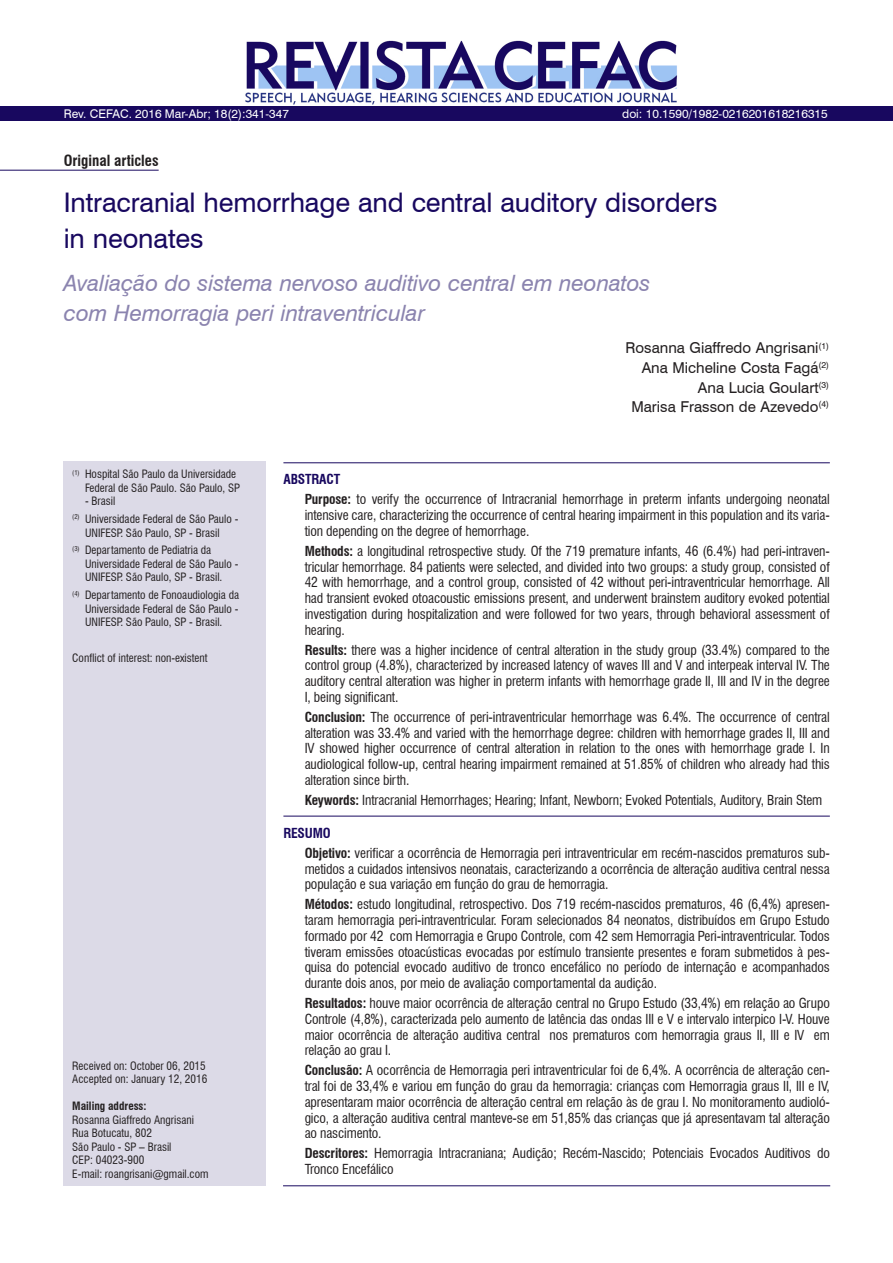
<style>
.page{position:relative;width:893px;height:1263px;background:#fff}
.page>*{position:absolute;margin:0;border:0;box-sizing:border-box;transform-origin:0 0}
.Titulo{font:27px/36px "Swiss 721 BT";letter-spacing:-.005em;color:#18085f}
.Titulo_ingles{font:italic 22.5px/30px "Swiss 721 BT";letter-spacing:-.005em;color:#8b84af}
.Autor{font:15px "Swiss 721 BT";color:#231f20}
.Tipo_de_artigo{font:700 condensed 15px "Swiss 721 BT";color:#231f20}
.Resumo{font:condensed 13.5px/15.8px "Swiss 721 BT";letter-spacing:-.01em;color:#231f20;text-align:justify}
.Resumo_título{font:700 condensed 13.5px "Swiss 721 BT";letter-spacing:-.01em;color:#18085f}
.Legenda_bibliográfi{font:12px "Swiss 721 BT";color:#fff}
.DOi_-_variável_1{font:12px "Swiss 721 BT";color:#fff}
.Notas{font:condensed 11.25px/13.5px "Swiss 721 BT";color:#231f20}
.Endereço_correspond{font:condensed 11.25px "Swiss 721 BT";color:#231f20}
.Endereço_correspond-2{font:700 condensed 11.25px "Swiss 721 BT";color:#231f20}
.s1{font-weight:700}
</style>
<div class="page">
<div style="left:64px;top:461px;width:202px;height:725px;background:#dcdae7"></div>
<hr style="left:283px;top:462px;width:547px;height:1px;background:#18085f">
<hr style="left:283px;top:816px;width:547px;height:1px;background:#18085f">
<hr style="left:283px;top:1185px;width:547px;height:1px;background:#18085f">
<hr style="left:0;top:170px;width:159px;height:1px;background:#18085f">
<img style="left:245px;top:40px;width:432px;height:65px">
<div style="left:0;top:106px;width:893px;height:15px;background:#18085f"></div>
<p class="Legenda_bibliográfi" style="left:64px;top:106px;width:227px">Rev. CEFAC. 2016 Mar-Abr; 18(2):341-347</p>
<p class="DOi_-_variável_1" style="left:622px;top:106px;width:207px">doi: 10.1590/1982-0216201618216315</p>
<p class="Tipo_de_artigo" style="left:64px;top:152px;width:96px">Original articles</p>
<p class="Titulo" style="left:64px;top:184px;width:655px">Intracranial hemorrhage and central auditory disorders in neonates</p>
<p class="Titulo_ingles" style="left:64px;top:268px;width:588px">Avaliação do sistema nervoso auditivo central em neonatos com Hemorragia peri intraventricular</p>
<p class="Autor" style="left:626px;top:338px;width:205px">Rosanna Giaffredo Angrisani<sup>(1)</sup></p>
<p class="Autor" style="left:642px;top:357px;width:189px">Ana Micheline Costa Fagá<sup>(2)</sup></p>
<p class="Autor" style="left:698px;top:377px;width:133px">Ana Lucia Goulart<sup>(3)</sup></p>
<p class="Autor" style="left:631px;top:396px;width:199px">Marisa Frasson de Azevedo<sup>(4)</sup></p>
<p class="Notas" style="left:85px;top:468px;width:157px;text-indent:-13px"><sup>(1)</sup> Hospital São Paulo da Universidade<br>Federal de São Paulo. São Paulo, SP</p>
<p class="Notas" style="left:85px;top:495px;width:32px">- Brasil</p>
<p class="Notas" style="left:72px;top:512px;width:168px;text-align:center"><sup>(2)</sup> Universidade Federal de São Paulo -<br>UNIFESP. São Paulo, SP - Brasil</p>
<p class="Notas" style="left:85px;top:544px;width:155px;text-indent:-13px"><sup>(3)</sup> Departamento de Pediatria da<br>Universidade Federal de São Paulo -<br>UNIFESP. São Paulo, SP - Brasil.</p>
<p class="Notas" style="left:85px;top:588px;width:156px;text-align:justify;text-indent:-13px"><sup>(4)</sup> Departamento de Fonoaudiologia da Universidade Federal de São Paulo - UNIFESP. São Paulo, SP - Brasil.</p>
<p class="Notas" style="left:72px;top:651px;width:137px">Conflict of interest: non-existent</p>
<p class="Endereço_correspond" style="left:72px;top:1059px;width:135px">Received on: October 06, 2015</p>
<p class="Endereço_correspond" style="left:72px;top:1072px;width:137px">Accepted on: January 12, 2016</p>
<p class="Endereço_correspond-2" style="left:72px;top:1099px;width:76px">Mailing address:</p>
<p class="Endereço_correspond" style="left:72px;top:1113px;width:123px">Rosanna Giaffredo Angrisani</p>
<p class="Endereço_correspond" style="left:72px;top:1126px;width:81px">Rua Botucatu, 802</p>
<p class="Endereço_correspond" style="left:72px;top:1140px;width:101px">São Paulo - SP – Brasil</p>
<p class="Endereço_correspond" style="left:72px;top:1153px;width:73px">CEP: 04023-900</p>
<p class="Endereço_correspond" style="left:72px;top:1167px;width:138px">E-mail: roangrisani@gmail.com</p>
<p class="Resumo_título" style="left:283px;top:471px;width:58px">ABSTRACT</p>
<p class="Resumo" style="left:305px;top:492px;width:527px"><span class="s1">Purpose:</span> to verify the occurrence of Intracranial hemorrhage in preterm infants undergoing neonatal intensive care, characterizing the occurrence of central hearing impairment in this population and its varia&shy;tion depending on the degree of hemorrhage.</p>
<p class="Resumo" style="left:305px;top:543px;width:527px"><span class="s1">Methods:</span> a longitudinal retrospective study. Of the 719 premature infants, 46 (6.4%) had peri-intraven&shy;tricular hemorrhage. 84 patients were selected, and divided into two groups: a study group, consisted of 42 with hemorrhage, and a control group, consisted of 42 without peri-intraventricular hemorrhage. All had transient evoked otoacoustic emissions present, and underwent brainstem auditory evoked potential investigation during hospitalization and were followed for two years, through behavioral assessment of hearing.</p>
<p class="Resumo" style="left:305px;top:642px;width:527px"><span class="s1">Results:</span> there was a higher incidence of central alteration in the study group (33.4%) compared to the control group (4.8%), characterized by increased latency of waves III and V and interpeak interval IV. The auditory central alteration was higher in preterm infants with hemorrhage grade II, III and IV in the degree I, being significant.</p>
<p class="Resumo" style="left:305px;top:709px;width:527px"><span class="s1">Conclusion:</span> The occurrence of peri-intraventricular hemorrhage was 6.4%. The occurrence of central alteration was 33.4% and varied with the hemorrhage degree: children with hemorrhage grades II, III and IV showed higher occurrence of central alteration in relation to the ones with hemorrhage grade I. In audiological follow-up, central hearing impairment remained at 51.85% of children who already had this alteration since birth.</p>
<p class="Resumo" style="left:305px;top:792px;width:519px"><span class="s1">Keywords:</span> Intracranial Hemorrhages; Hearing; Infant, Newborn; Evoked Potentials, Auditory, Brain Stem</p>
<p class="Resumo_título" style="left:283px;top:825px;width:49px">RESUMO</p>
<p class="Resumo" style="left:305px;top:845px;width:527px"><span class="s1">Objetivo:</span> verificar a ocorrência de Hemorragia peri intraventricular em recém-nascidos prematuros sub&shy;metidos a cuidados intensivos neonatais, caracterizando a ocorrência de alteração auditiva central nessa população e sua variação em função do grau de hemorragia.</p>
<p class="Resumo" style="left:305px;top:896px;width:527px"><span class="s1">Métodos:</span> estudo longitudinal, retrospectivo. Dos 719 recém-nascidos prematuros, 46 (6,4%) apresen&shy;taram hemorragia peri-intraventricular. Foram selecionados 84 neonatos, distribuídos em Grupo Estudo formado por 42 com Hemorragia e Grupo Controle, com 42 sem Hemorragia Peri-intraventricular. Todos tiveram emissões otoacústicas evocadas por estímulo transiente presentes e foram submetidos à pes&shy;quisa do potencial evocado auditivo de tronco encefálico no período de internação e acompanhados durante dois anos, por meio de avaliação comportamental da audição.</p>
<p class="Resumo" style="left:305px;top:995px;width:527px"><span class="s1">Resultados:</span> houve maior ocorrência de alteração central no Grupo Estudo (33,4%) em relação ao Grupo Controle (4,8%), caracterizada pelo aumento de latência das ondas III e V e intervalo interpico I-V. Houve maior ocorrência de alteração auditiva central nos prematuros com hemorragia graus II, III e IV em relação ao grau I.</p>
<p class="Resumo" style="left:305px;top:1062px;width:527px"><span class="s1">Conclusão:</span> A ocorrência de Hemorragia peri intraventricular foi de 6,4%. A ocorrência de alteração cen&shy;tral foi de 33,4% e variou em função do grau da hemorragia: crianças com Hemorragia graus II, III e IV, apresentaram maior ocorrência de alteração central em relação às de grau I. No monitoramento audioló&shy;gico, a alteração auditiva central manteve-se em 51,85% das crianças que já apresentavam tal alteração ao nascimento.</p>
<p class="Resumo" style="left:305px;top:1145px;width:527px"><span class="s1">Descritores:</span> Hemorragia Intracraniana; Audição; Recém-Nascido; Potenciais Evocados Auditivos do<br>Tronco Encefálico</p>
</div>
